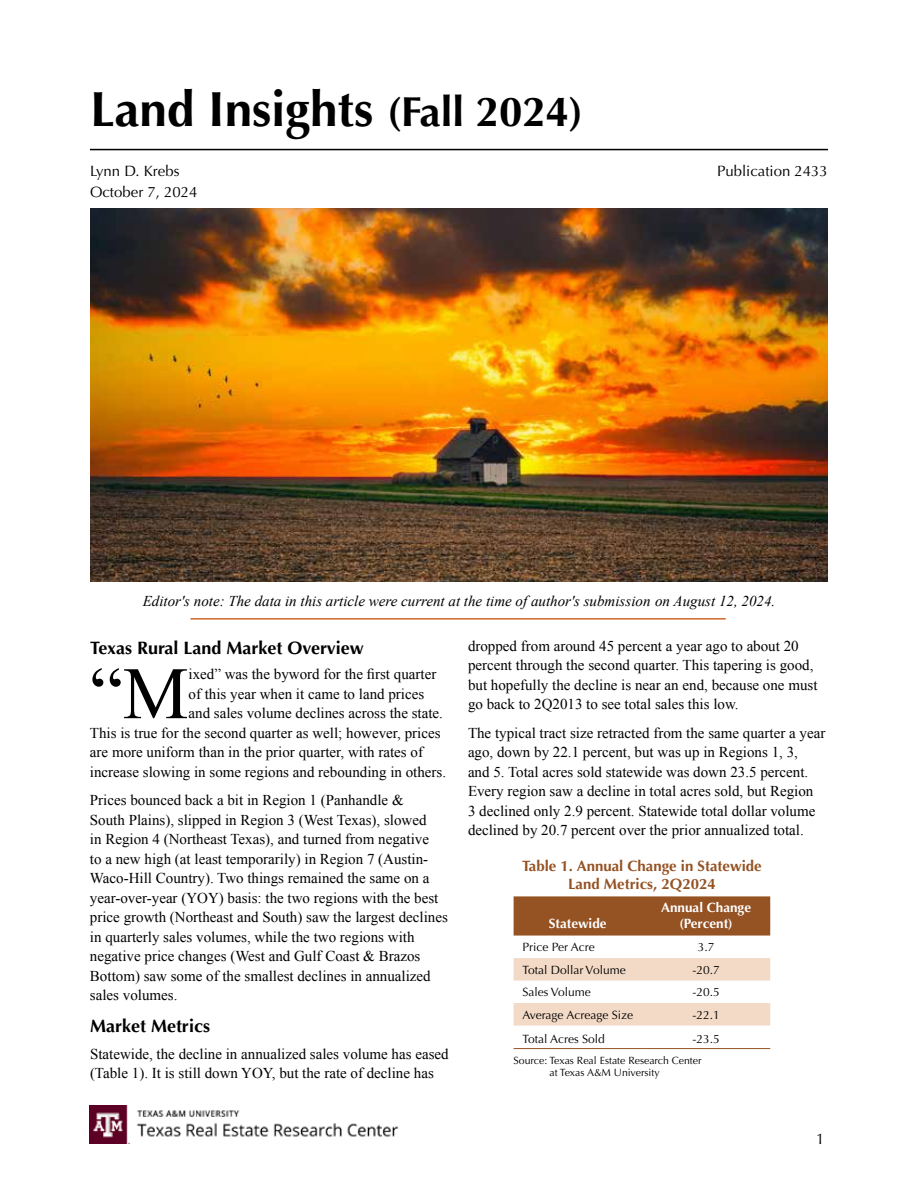
<style>
.page{position:relative;width:918px;height:1188px;background:#fff}
.page>*{position:absolute;margin:0;border:0;box-sizing:border-box;transform-origin:0 0}
.t1{font:73.95px "Times New Roman";color:#000}
.t2{font:700 49.5px "Optima";color:#000}
.t3{font:700 18px "Optima LT Std";color:#000}
.t4{font:15px/19.5px "Times New Roman";color:#000}
.t5{font:italic 15px "Times New Roman";color:#000}
.t6{font:700 15px/18px "Optima";color:#955223;text-align:center}
.t7{font:15px "Optima LT Std";color:#000}
.t8{font:15px "Optima";color:#000}
.t9{font:700 13.5px/16.2px "Optima";color:#fff;text-align:center}
.t10{font:12px "Optima";color:#000}
.t11{font:10.5px/12px "Optima";color:#000;text-align:center}
.s1{font-size:42px}
</style>
<div class="page">
<img style="left:90px;top:1105px;width:309px;height:38px">
<hr style="left:90px;top:149px;width:738px;height:1px;background:#000">
<hr style="left:190px;top:618px;width:536px;height:2px;background:#cf6628">
<div style="left:514px;top:896px;width:256px;height:40px;background:#955223"></div>
<svg style="left:514px;top:958px;width:256px;height:68px"></svg>
<hr style="left:514px;top:1048px;width:128px;height:1px;background:#955223">
<hr style="left:642px;top:1048px;width:128px;height:1px;background:#955223">
<img style="left:90px;top:208px;width:738px;height:373px">
<h2 class="t2" style="left:90px;top:81px;width:495px">Land Insights <span class="s1">(Fall 2024)</span></h2>
<p class="t8" style="left:90px;top:162px;width:91px">Lynn D. Krebs</p>
<p class="t7" style="left:717px;top:163px;width:112px">Publication 2433</p>
<p class="t7" style="left:90px;top:183px;width:109px">October 7, 2024</p>
<p class="t5" style="left:143px;top:590px;width:634px">Editor's note: The data in this article were current at the time of author's submission on August 12, 2024.</p>
<p class="t3" style="left:90px;top:637px;width:275px">Texas Rural Land Market Overview</p>
<h1 class="t1" style="left:90px;top:644px;width:100px">“M</h1>
<p class="t4" style="left:189px;top:664px;width:249px">ixed” was the byword for the first quarter</p>
<p class="t4" style="left:189px;top:684px;width:237px">of this year when it came to land prices</p>
<p class="t4" style="left:189px;top:703px;width:256px">and sales volume declines across the state.</p>
<p class="t4" style="left:90px;top:723px;width:352px">This is true for the second quarter as well; however, prices</p>
<p class="t4" style="left:90px;top:742px;width:335px">are more uniform than in the prior quarter, with rates of</p>
<p class="t4" style="left:90px;top:762px;width:358px">increase slowing in some regions and rebounding in others.</p>
<p class="t4" style="left:90px;top:790px;width:359px">Prices bounced back a bit in Region 1 (Panhandle &amp;<br>South Plains), slipped in Region 3 (West Texas), slowed<br>in Region 4 (Northeast Texas), and turned from negative<br>to a new high (at least temporarily) in Region 7 (Austin-Waco-Hill Country). Two things remained the same on a year-over-year (YOY) basis: the two regions with the best price growth (Northeast and South) saw the largest declines in quarterly sales volumes, while the two regions with negative price changes (West and Gulf Coast &amp; Brazos Bottom) saw some of the smallest declines in annualized sales volumes.</p>
<p class="t3" style="left:90px;top:1015px;width:122px">Market Metrics</p>
<p class="t4" style="left:90px;top:1044px;width:360px">Statewide, the decline in annualized sales volume has eased (Table 1). It is still down YOY, but the rate of decline has</p>
<p class="t4" style="left:468px;top:636px;width:351px">dropped from around 45 percent a year ago to about 20 percent through the second quarter. This tapering is good, but hopefully the decline is near an end, because one must go back to 2Q2013 to see total sales this low.</p>
<p class="t4" style="left:468px;top:723px;width:359px">The typical tract size retracted from the same quarter a year ago, down by 22.1 percent, but was up in Regions 1, 3,<br>and 5. Total acres sold statewide was down 23.5 percent.<br>Every region saw a decline in total acres sold, but Region<br>3 declined only 2.9 percent. Statewide total dollar volume declined by 20.7 percent over the prior annualized total.</p>
<p class="t6" style="left:522px;top:857px;width:241px">Table 1. Annual Change in Statewide<br>Land Metrics, 2Q2024</p>
<p class="t9" style="left:549px;top:916px;width:59px">Statewide</p>
<p class="t9" style="left:661px;top:899px;width:92px">Annual Change (Percent)</p>
<p class="t10" style="left:523px;top:940px;width:74px">Price Per Acre</p>
<p class="t10" style="left:698px;top:940px;width:18px">3.7</p>
<p class="t10" style="left:523px;top:963px;width:105px">Total Dollar Volume</p>
<p class="t10" style="left:692px;top:963px;width:29px">-20.7</p>
<p class="t10" style="left:523px;top:985px;width:70px">Sales Volume</p>
<p class="t10" style="left:692px;top:985px;width:29px">-20.5</p>
<p class="t10" style="left:523px;top:1008px;width:112px">Average Acreage Size</p>
<p class="t10" style="left:692px;top:1008px;width:29px">-22.1</p>
<p class="t10" style="left:523px;top:1032px;width:84px">Total Acres Sold</p>
<p class="t10" style="left:692px;top:1032px;width:29px">-23.5</p>
<p class="t11" style="left:514px;top:1055px;width:189px">Source: Texas Real Estate Research Center at Texas A&amp;M University</p>
<p class="t7" style="left:816px;top:1130px;width:10px">1</p>
</div>
